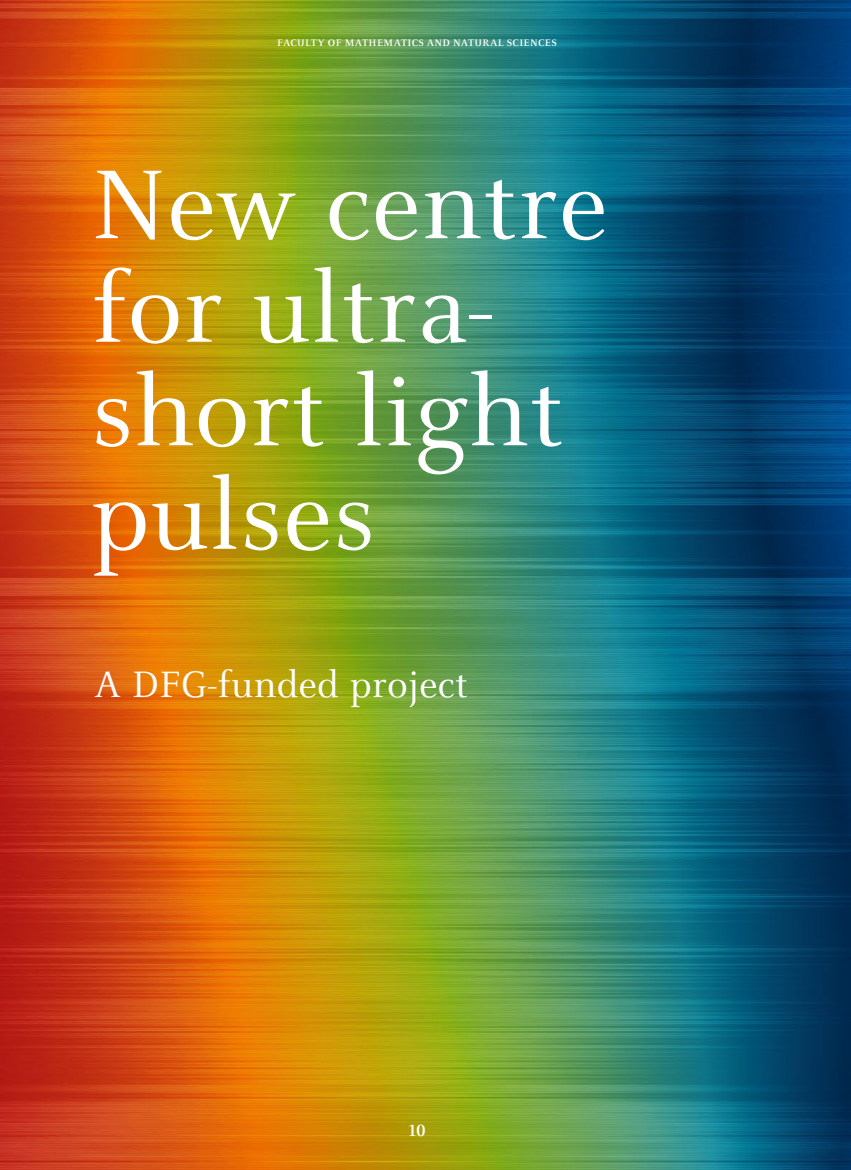
<style>
.page{position:relative;width:851px;height:1170px;background:#fff}
.page>*{position:absolute;margin:0;border:0;box-sizing:border-box;transform-origin:0 0}
.t1{font:108px/103.5px "Celeste Pro";letter-spacing:.01em;color:#fff}
.t2{font:40.5px "Celeste Pro";letter-spacing:.01em;color:#fff}
.t3{font:700 18px "Celeste Pro";color:#fff}
.t4{font:700 10.5px "Celeste Pro";letter-spacing:.03em;color:#fff}
</style>
<div class="page">
<img style="left:0;top:0;width:850px;height:1169px">
<p class="t4" style="left:277px;top:36px;width:281px">FACULTY OF MATHEMATICS AND NATURAL SCIENCES</p>
<h1 class="t1" style="left:91px;top:151px;width:517px">New centre for ultra&shy;short light pulses</h1>
<h2 class="t2" style="left:94px;top:660px;width:375px">A DFG-funded project</h2>
<h3 class="t3" style="left:408px;top:1118px;width:18px">10</h3>
</div>
